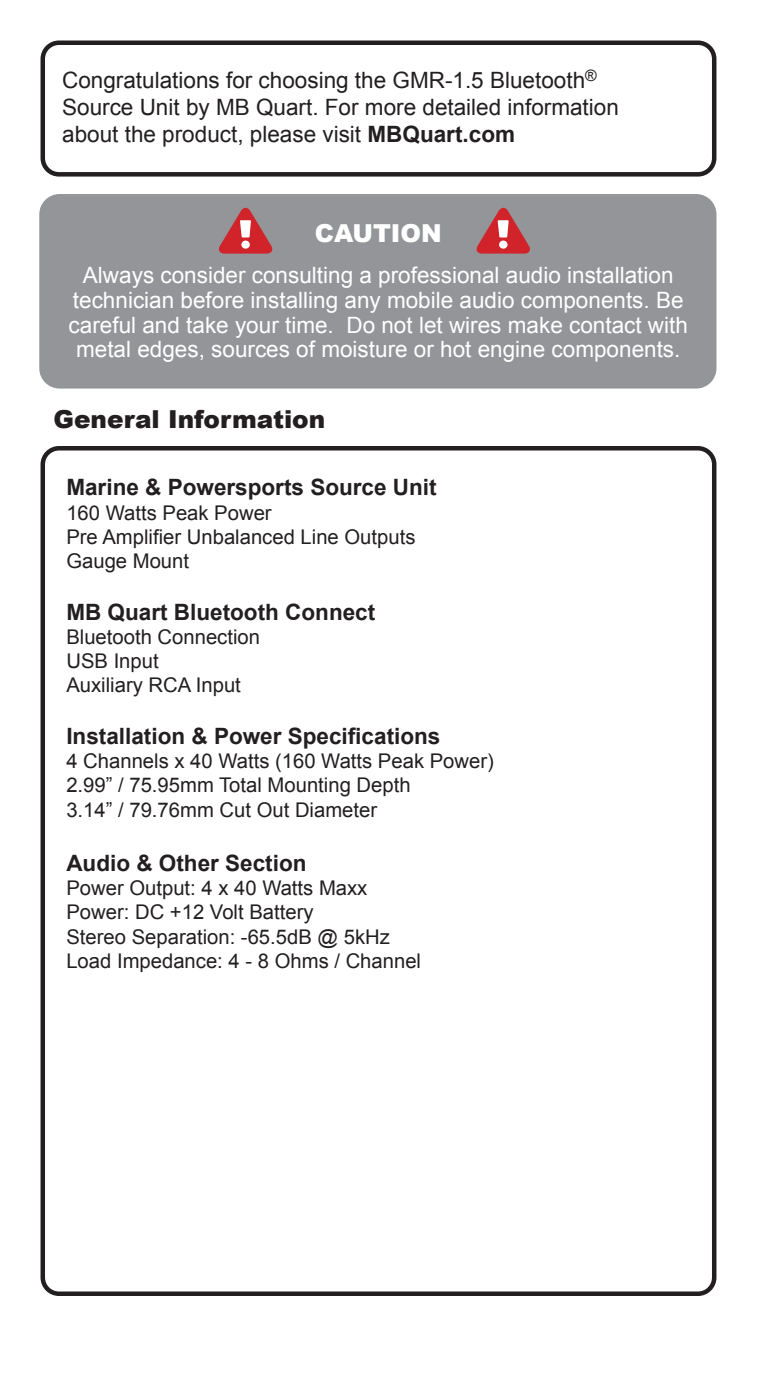
<style>
.page{position:relative;width:757px;height:1377px;background:#fff}
.page>*{position:absolute;margin:0;border:0;box-sizing:border-box;transform-origin:0 0}
.Paragraph_Style_1{font:900 24.75px "Arial";color:#231f20}
.Paragraph_Style_1-2{font:900 24.75px "Arial";color:#fff}
.Paragraph_Style_1-3{font:22.5px/24.8px "Arial";color:#fff;text-align:center}
.Paragraph_Style_2{font:22.5px "Arial";color:#231f20}
.Paragraph_Style_2-2{font:700 22.5px "Arial";color:#231f20}
.Paragraph_Style_2-3{font:20.25px "Arial";color:#231f20}
.s1{font-weight:700}
</style>
<div class="page">
<div style="left:41px;top:41px;width:675px;height:136px;border:4px solid #231f20;border-radius:16px"></div>
<div style="left:39px;top:194px;width:677px;height:195px;background:#939598;border-radius:20px"></div>
<svg style="left:219px;top:208px;width:54px;height:46px"></svg>
<svg style="left:476px;top:208px;width:54px;height:46px"></svg>
<div style="left:41px;top:446px;width:675px;height:850px;border:4px solid #231f20;border-radius:16px"></div>
<p class="Paragraph_Style_2" style="left:62px;top:66px;width:536px">Congratulations for choosing the GMR-1.5 Bluetooth<sup>®</sup></p>
<p class="Paragraph_Style_2" style="left:62px;top:93px;width:558px">Source Unit by MB Quart. For more detailed information</p>
<p class="Paragraph_Style_2" style="left:62px;top:120px;width:454px">about the product, please visit <span class="s1">MBQuart.com</span></p>
<p class="Paragraph_Style_1-2" style="left:315px;top:215px;width:129px">CAUTION</p>
<p class="Paragraph_Style_1-3" style="left:69px;top:263px;width:620px">Always consider consulting a professional audio installation technician before installing any mobile audio components. Be careful and take your time. Do not let wires make contact with metal edges, sources of moisture or hot engine components.</p>
<p class="Paragraph_Style_1" style="left:53px;top:401px;width:273px">General Information</p>
<p class="Paragraph_Style_2-2" style="left:66px;top:472px;width:372px">Marine &amp; Powersports Source Unit</p>
<p class="Paragraph_Style_2-3" style="left:66px;top:499px;width:207px">160 Watts Peak Power</p>
<p class="Paragraph_Style_2-3" style="left:66px;top:524px;width:350px">Pre Amplifier Unbalanced Line Outputs</p>
<p class="Paragraph_Style_2-3" style="left:66px;top:548px;width:124px">Gauge Mount</p>
<p class="Paragraph_Style_2-2" style="left:66px;top:597px;width:310px">MB Quart Bluetooth Connect</p>
<p class="Paragraph_Style_2-3" style="left:66px;top:623px;width:195px">Bluetooth Connection</p>
<p class="Paragraph_Style_2-3" style="left:66px;top:648px;width:94px">USB Input</p>
<p class="Paragraph_Style_2-3" style="left:66px;top:672px;width:176px">Auxiliary RCA Input</p>
<p class="Paragraph_Style_2-2" style="left:66px;top:721px;width:375px">Installation &amp; Power Specifications</p>
<p class="Paragraph_Style_2-3" style="left:66px;top:748px;width:429px">4 Channels x 40 Watts (160 Watts Peak Power)</p>
<p class="Paragraph_Style_2-3" style="left:66px;top:772px;width:346px">2.99” / 75.95mm Total Mounting Depth</p>
<p class="Paragraph_Style_2-3" style="left:66px;top:796px;width:312px">3.14” / 79.76mm Cut Out Diameter</p>
<p class="Paragraph_Style_2-2" style="left:66px;top:848px;width:242px">Audio &amp; Other Section</p>
<p class="Paragraph_Style_2-3" style="left:66px;top:875px;width:302px">Power Output: 4 x 40 Watts Maxx</p>
<p class="Paragraph_Style_2-3" style="left:66px;top:899px;width:249px">Power: DC +12 Volt Battery</p>
<p class="Paragraph_Style_2-3" style="left:66px;top:923px;width:325px">Stereo Separation: -65.5dB @ 5kHz</p>
<p class="Paragraph_Style_2-3" style="left:66px;top:947px;width:356px">Load Impedance: 4 - 8 Ohms / Channel</p>
</div>
